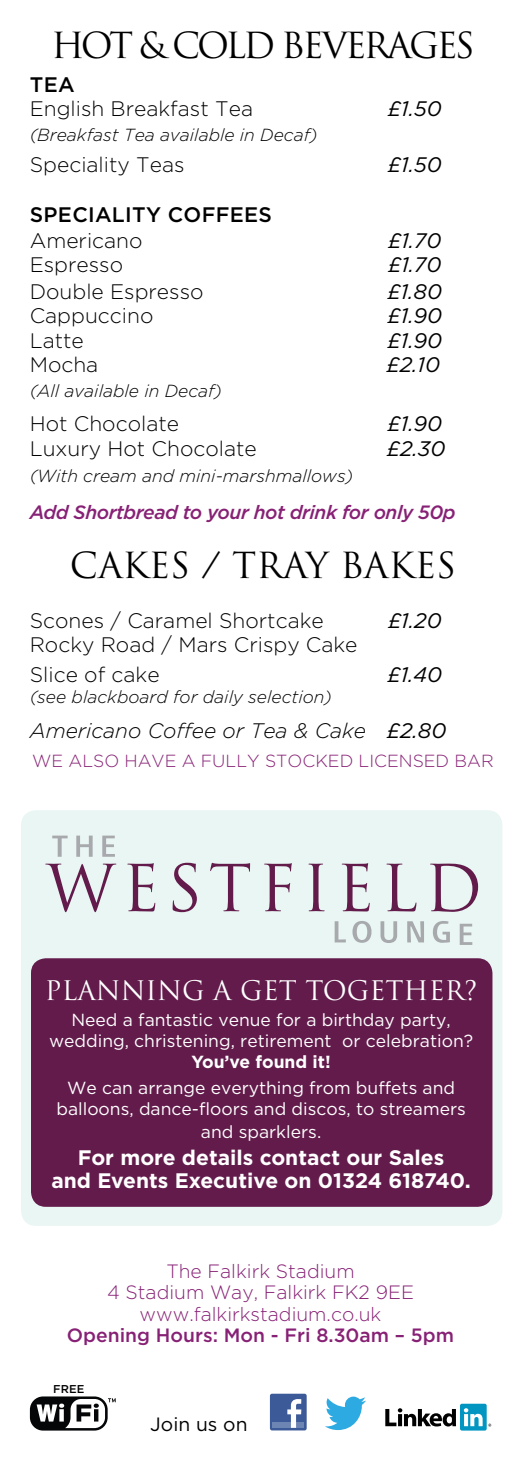
<style>
.page{position:relative;width:521px;height:1474px;background:#fff}
.page>*{position:absolute;margin:0;border:0;box-sizing:border-box;transform-origin:0 0}
.t1{font:35px "Trajan";letter-spacing:-.065em;color:#000}
.t2{font:35px "Trajan";color:#000}
.t3{font:26.25px "Trajan";color:#fff}
.t4{font:300 21px/29.8px "Gotham";color:#000}
.t5{font:700 21px/22.8px "Gotham";color:#fff;text-align:center}
.t6{font:italic 21px "Gotham";color:#000}
.t7{font:italic 300 21px "Gotham";color:#000}
.t8{font:500 21px "Gotham";letter-spacing:.015em;color:#000}
.t9{font:300 19.25px/21px "Gotham";color:#872175;text-align:center}
.t10{font:italic 500 19.25px "Gotham";letter-spacing:-.025em;color:#872175}
.t11{font:500 19.25px "Gotham";color:#872175}
.t12{font:19.25px "Gotham";color:#000}
.t13{font:17.5px/21px "Gotham";color:#fff;text-align:center}
.t14{font:italic 300 17.5px "Gotham";color:#000}
.t15{font:300 17.5px "Gotham";color:#872175}
.t16{font:700 17.5px "Gotham";color:#fff}
.t17{font:500 11.38px "Gotham";color:#000}
.s1{font-weight:400}
</style>
<div class="page">
<hr style="left:520px;top:0;width:1px;height:1473px;background:#221000">
<div style="left:21px;top:810px;width:481px;height:415px;background:#e9f6f3;border-radius:15px"></div>
<div style="left:31px;top:958px;width:461px;height:248px;background:#621b4b;border-radius:15px"></div>
<svg style="left:45px;top:863px;width:71px;height:49px"></svg>
<svg style="left:127px;top:863px;width:28px;height:48px"></svg>
<svg style="left:173px;top:862px;width:24px;height:50px"></svg>
<svg style="left:210px;top:862px;width:40px;height:49px"></svg>
<svg style="left:264px;top:863px;width:28px;height:48px"></svg>
<svg style="left:308px;top:863px;width:17px;height:48px"></svg>
<svg style="left:342px;top:863px;width:28px;height:48px"></svg>
<svg style="left:52px;top:835px;width:16px;height:21px"></svg>
<svg style="left:76px;top:835px;width:17px;height:21px"></svg>
<svg style="left:102px;top:835px;width:13px;height:21px"></svg>
<svg style="left:335px;top:921px;width:11px;height:21px"></svg>
<svg style="left:352px;top:921px;width:19px;height:21px"></svg>
<svg style="left:380px;top:617px;width:141px;height:856px"></svg>
<svg style="left:30px;top:1396px;width:78px;height:34px"></svg>
<svg style="left:37px;top:1398px;width:79px;height:29px"></svg>
<svg style="left:325px;top:1396px;width:41px;height:33px"></svg>
<div style="left:270px;top:1393px;width:37px;height:37px;background:#3c5a98;border-radius:2px"></div>
<div style="left:272px;top:1422px;width:32px;height:5px;background:#6d85b3"></div>
<svg style="left:287px;top:1399px;width:14px;height:28px"></svg>
<h1 class="t1" style="left:51px;top:24px;width:425px">HOT &amp; COLD BEVERAGES</h1>
<p class="t8" style="left:30px;top:73px;width:25px">Tea</p>
<p class="t4" style="left:30px;top:94px;width:225px">English Breakfast Tea</p>
<p class="t6" style="left:388px;top:97px;width:55px">£1.50</p>
<p class="t14" style="left:30px;top:125px;width:289px">(Breakfast Tea available in Decaf)</p>
<p class="t4" style="left:30px;top:150px;width:156px">Speciality Teas</p>
<p class="t6" style="left:388px;top:153px;width:55px">£1.50</p>
<p class="t8" style="left:30px;top:202px;width:71px">Specialit</p>
<p class="t8" style="left:146px;top:202px;width:36px">y Coffees</p>
<p class="t4" style="left:30px;top:225px;width:114px">Americano</p>
<p class="t6" style="left:388px;top:229px;width:55px">£1.70</p>
<p class="t4" style="left:30px;top:250px;width:95px">Espresso</p>
<p class="t6" style="left:388px;top:253px;width:55px">£1.70</p>
<p class="t4" style="left:30px;top:276px;width:175px">Double Espresso</p>
<p class="t6" style="left:387px;top:279px;width:56px">£1.80</p>
<p class="t4" style="left:30px;top:300px;width:125px">Cappuccino</p>
<p class="t6" style="left:387px;top:304px;width:56px">£1.90</p>
<p class="t4" style="left:30px;top:325px;width:56px">Latte</p>
<p class="t6" style="left:387px;top:328px;width:56px">£1.90</p>
<p class="t4" style="left:30px;top:349px;width:70px">Mocha</p>
<p class="t6" style="left:386px;top:353px;width:55px">£2.10</p>
<p class="t14" style="left:30px;top:381px;width:194px">(All available in Decaf)</p>
<p class="t4" style="left:30px;top:408px;width:151px">Hot Chocolate</p>
<p class="t6" style="left:387px;top:412px;width:56px">£1.90</p>
<p class="t4" style="left:30px;top:433px;width:229px">Luxury Hot Chocolate</p>
<p class="t6" style="left:387px;top:436px;width:60px">£2.30</p>
<p class="t14" style="left:30px;top:466px;width:325px">(With cream and mini-marshmallows)</p>
<p class="t10" style="left:30px;top:501px;width:427px">Add Shortbread to your hot drink for only 50p</p>
<h1 class="t2" style="left:70px;top:544px;width:388px">CAKES / TRAY BAKES</h1>
<p class="t4" style="left:30px;top:605px;width:295px">Scones / Caramel Shortcake</p>
<p class="t6" style="left:388px;top:608px;width:55px">£1.20</p>
<p class="t4" style="left:30px;top:629px;width:329px">Rocky Road / Mars Crispy Cake<br>Slice of cake</p>
<p class="t6" style="left:387px;top:663px;width:56px">£1.40</p>
<p class="t14" style="left:30px;top:687px;width:304px">(see blackboard for daily selection)</p>
<p class="t7" style="left:30px;top:719px;width:418px">Americano Coffee or Tea &amp; Cake <span class="s1">£2.80</span></p>
<p class="t15" style="left:32px;top:751px;width:463px">WE ALSO HAVE A FULLY STOCKED LICENSED BAR</p>
<h2 class="t3" style="left:45px;top:974px;width:434px">PLANNING A GET TOGETHER?</h2>
<p class="t13" style="left:49px;top:1008px;width:426px">Need a fantastic venue for a birthday party, wedding, christening, retirement or celebration?</p>
<p class="t16" style="left:191px;top:1051px;width:141px">You’ve found it!</p>
<p class="t13" style="left:56px;top:1076px;width:411px">We can arrange everything from buffets and balloons, dance-floors and discos, to streamers</p>
<p class="t13" style="left:201px;top:1120px;width:122px">and sparklers.</p>
<p class="t5" style="left:51px;top:1145px;width:421px">For more details contact our Sales<br>and Events Executive on 01324 618740.</p>
<p class="t9" style="left:107px;top:1260px;width:308px">The Falkirk Stadium<br>4 Stadium Way, Falkirk FK2 9EE www.falkirkstadium.co.uk</p>
<p class="t11" style="left:67px;top:1323px;width:389px">Opening Hours: Mon - Fri 8.30am – 5pm</p>
<p class="t17" style="left:53px;top:1382px;width:33px">FREE</p>
<p class="t12" style="left:150px;top:1412px;width:99px">Join us on</p>
</div>
